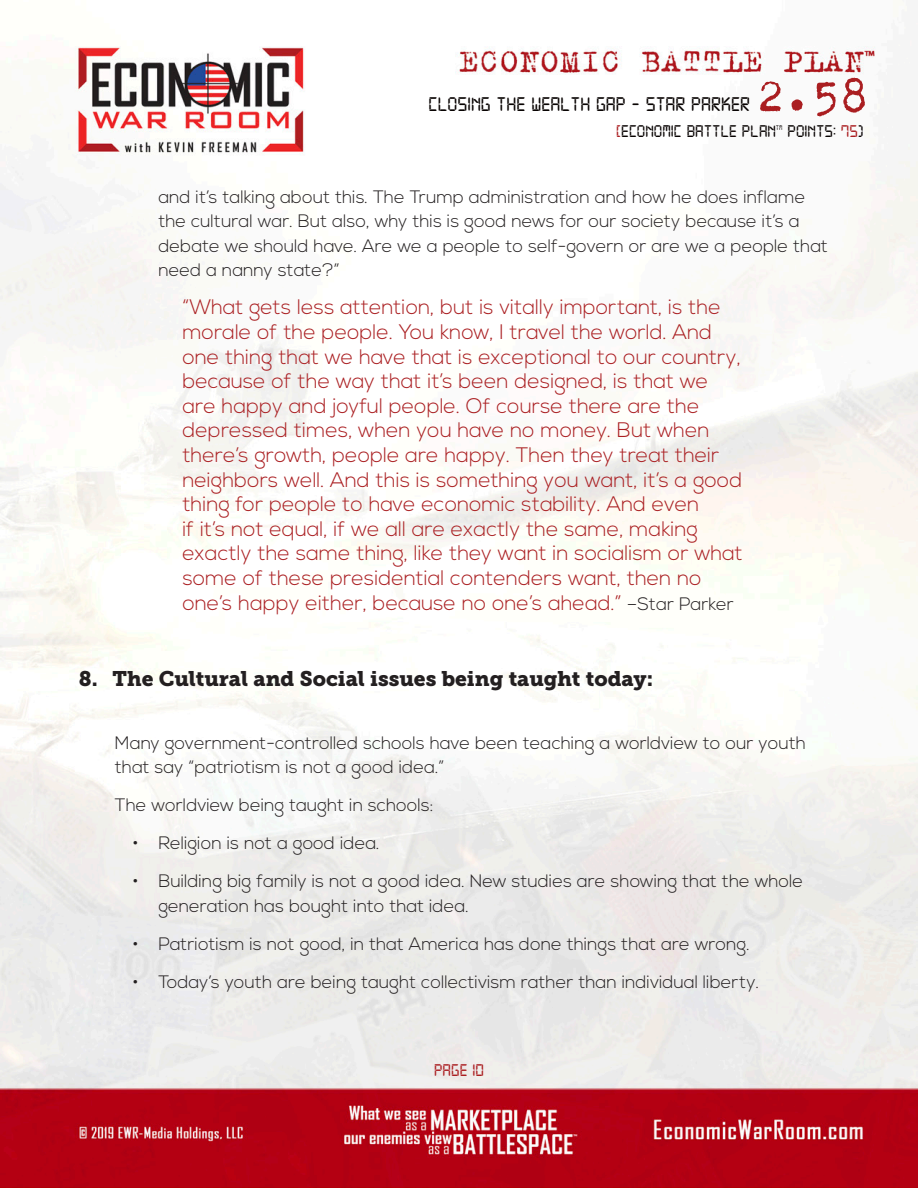
<style>
.page{position:relative;width:918px;height:1188px;background:#fff}
.page>*{position:absolute;margin:0;border:0;box-sizing:border-box;transform-origin:0 0}
.t1{font:51px "Trixie";color:#aa1e21}
.Indent_No_Bullet{font:300 21px/24.6px "Nexa";color:#aa1e21}
.Section_Start{font:21px "Museo Slab 900";color:#231f20}
.t2{font:21px "Digital 7";color:#080302}
.Indent_No_Bullet-2{font:300 18px/24.6px "Nexa";color:#231f20}
.t3{font:18px "Digital 7";color:#080302}
.t4{font:18px "Digital 7";color:#aa1e21}
.t5{font:7.05px "Digital 7";color:#080302}
.s1{color:#aa1e21}
.s2{font-size:18px;color:#231f20}
</style>
<div class="page">
<img style="left:0;top:35px;width:918px;height:1153px">
<h1 class="t1" style="left:756px;top:62px;width:114px">2.58</h1>
<p class="t3" style="left:616px;top:123px;width:161px"><span class="s1">[</span>ECONOMIC BATTLE PLAN</p>
<p class="t5" style="left:776px;top:124px;width:8px">TM</p>
<p class="t3" style="left:788px;top:123px;width:78px">POINTS: <span class="s1">75</span>)</p>
<p class="t2" style="left:429px;top:95px;width:323px">CLOSING THE WEALTH GAP - STAR PARKER</p>
<p class="Indent_No_Bullet-2" style="left:158px;top:185px;width:671px">and it’s talking about this. The Trump administration and how he does inflame the cultural war. But also, why this is good news for our society because it’s a debate we should have. Are we a people to self-govern or are we a people that need a nanny state?”</p>
<p class="Indent_No_Bullet" style="left:182px;top:296px;width:562px">“What gets less attention, but is vitally important, is the morale of the people. You know, I travel the world. And one thing that we have that is exceptional to our country, because of the way that it’s been designed, is that we are happy and joyful people. Of course there are the depressed times, when you have no money. But when there’s growth, people are happy. Then they treat their neighbors well. And this is something you want, it’s a good thing for people to have economic stability. And even<br>if it’s not equal, if we all are exactly the same, making exactly the same thing, like they want in socialism or what some of these presidential contenders want, then no one’s happy either, because no one’s ahead.” <span class="s2">–Star Parker</span></p>
<p class="Section_Start" style="left:79px;top:666px;width:576px">8. The Cultural and Social issues being taught today:</p>
<p class="Indent_No_Bullet-2" style="left:115px;top:731px;width:693px">Many government-controlled schools have been teaching a worldview to our youth that say “patriotism is not a good idea.”</p>
<p class="Indent_No_Bullet-2" style="left:115px;top:794px;width:320px">The worldview being taught in schools:</p>
<p class="Indent_No_Bullet-2" style="left:133px;top:832px;width:248px">• Religion is not a good idea.</p>
<p class="Indent_No_Bullet-2" style="left:158px;top:870px;width:646px;text-indent:-26px">• Building big family is not a good idea. New studies are showing that the whole generation has bought into that idea.</p>
<p class="Indent_No_Bullet-2" style="left:133px;top:932px;width:618px">• Patriotism is not good, in that America has done things that are wrong.</p>
<p class="Indent_No_Bullet-2" style="left:133px;top:971px;width:628px">• Today’s youth are being taught collectivism rather than individual liberty.</p>
<p class="t4" style="left:434px;top:1062px;width:51px">PAGE 10</p>
</div>
